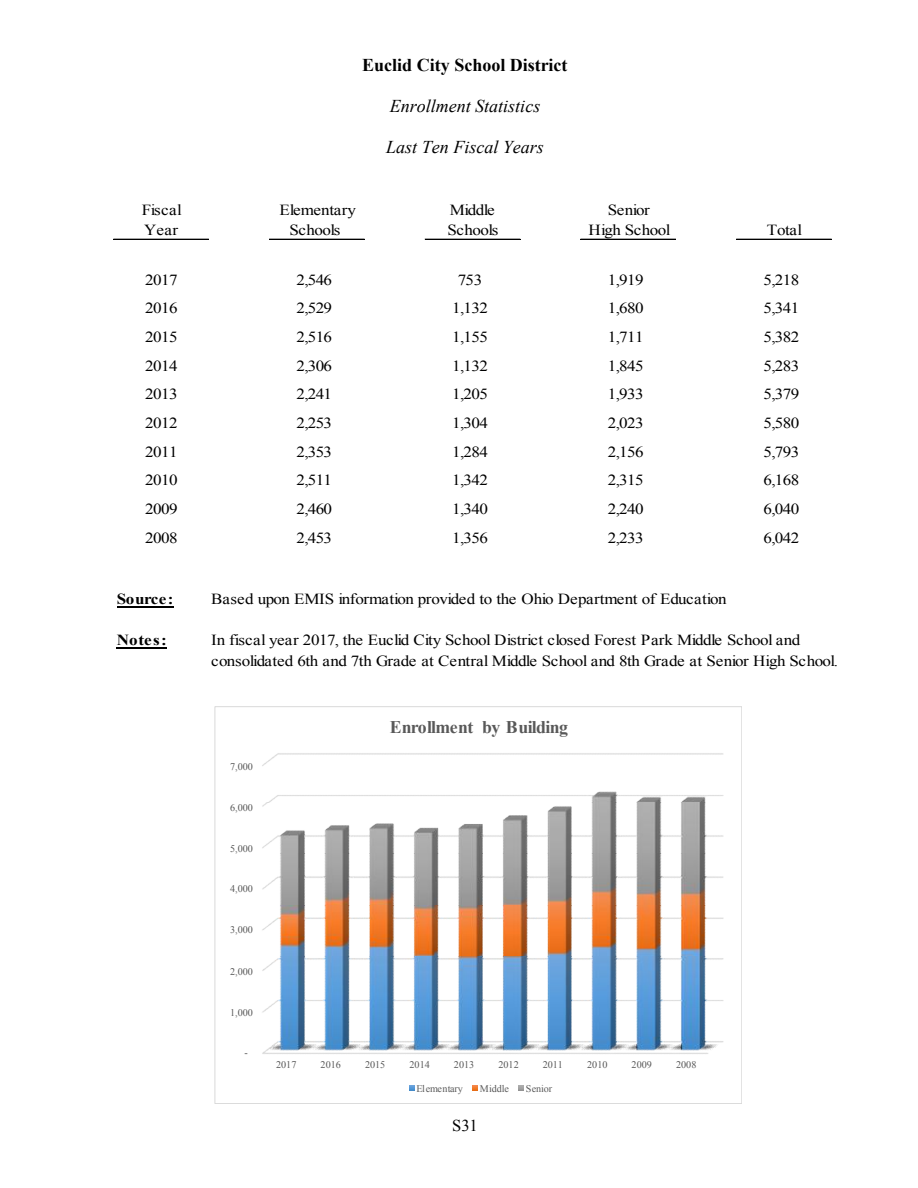
<style>
.page{position:relative;width:918px;height:1188px;background:#fff}
.page>*{position:absolute;margin:0;border:0;box-sizing:border-box;transform-origin:0 0}
.t1{font:18px "Times New Roman";color:#000}
.t2{font:17.7px "Times New Roman";letter-spacing:-.03em;color:#595959}
.t3{font:16.5px "Times New Roman";color:#000}
.t4{font:15.3px/20.4px "Times New Roman";letter-spacing:-.035em;color:#000;scale:1.11 1}
.t5{font:15.3px "Times New Roman";color:#000;scale:1.11 1}
.t6{font:10.2px "Times New Roman";color:#595959}
.t7{font:10.2px "Times New Roman";letter-spacing:-.02em;color:#595959}
</style>
<div class="page">
<hr style="left:117px;top:606px;width:57px;height:1px;background:#000">
<hr style="left:117px;top:647px;width:50px;height:1px;background:#000">
<hr style="left:113px;top:239px;width:96px;height:1px;background:#000">
<hr style="left:269px;top:239px;width:96px;height:1px;background:#000">
<hr style="left:425px;top:239px;width:95px;height:1px;background:#000">
<hr style="left:580px;top:239px;width:96px;height:1px;background:#000">
<hr style="left:736px;top:239px;width:96px;height:1px;background:#000">
<img style="left:262px;top:753px;width:462px;height:301px">
<svg style="left:409px;top:1085px;width:5px;height:5px"></svg>
<svg style="left:472px;top:1085px;width:5px;height:5px"></svg>
<svg style="left:518px;top:1085px;width:5px;height:5px"></svg>
<p class="t1" style="left:362px;top:58px;width:207px">Euclid City School District</p>
<p class="t1" style="left:390px;top:99px;width:152px">Enrollment Statistics</p>
<p class="t1" style="left:386px;top:141px;width:159px">Last Ten Fiscal Years</p>
<p class="t4" style="left:142px;top:201px;width:38px">Fiscal</p>
<p class="t5" style="left:279px;top:204px;width:71px">Elementary</p>
<p class="t4" style="left:450px;top:201px;width:42px">Middle</p>
<p class="t4" style="left:608px;top:201px;width:39px">Senior</p>
<p class="t4" style="left:144px;top:222px;width:32px">Year</p>
<p class="t4" style="left:290px;top:222px;width:47px">Schools</p>
<p class="t4" style="left:447px;top:222px;width:48px">Schools</p>
<p class="t4" style="left:588px;top:222px;width:75px">High School</p>
<p class="t4" style="left:767px;top:222px;width:33px">Total</p>
<p class="t4" style="left:145px;top:271px;width:31px">2017</p>
<p class="t4" style="left:296px;top:271px;width:34px">2,546</p>
<p class="t4" style="left:458px;top:271px;width:24px">753</p>
<p class="t4" style="left:608px;top:271px;width:34px">1,919</p>
<p class="t4" style="left:764px;top:271px;width:34px">5,218</p>
<p class="t4" style="left:145px;top:299px;width:31px">2016</p>
<p class="t4" style="left:296px;top:299px;width:34px">2,529</p>
<p class="t4" style="left:452px;top:299px;width:34px">1,132</p>
<p class="t4" style="left:608px;top:299px;width:34px">1,680</p>
<p class="t4" style="left:764px;top:299px;width:34px">5,341</p>
<p class="t4" style="left:145px;top:328px;width:31px">2015</p>
<p class="t4" style="left:296px;top:328px;width:34px">2,516</p>
<p class="t4" style="left:452px;top:328px;width:34px">1,155</p>
<p class="t4" style="left:608px;top:328px;width:34px">1,711</p>
<p class="t4" style="left:764px;top:328px;width:34px">5,382</p>
<p class="t4" style="left:145px;top:357px;width:31px">2014</p>
<p class="t4" style="left:296px;top:357px;width:34px">2,306</p>
<p class="t4" style="left:452px;top:357px;width:34px">1,132</p>
<p class="t4" style="left:608px;top:357px;width:34px">1,845</p>
<p class="t4" style="left:764px;top:357px;width:34px">5,283</p>
<p class="t4" style="left:145px;top:386px;width:31px">2013</p>
<p class="t4" style="left:296px;top:386px;width:34px">2,241</p>
<p class="t4" style="left:452px;top:386px;width:34px">1,205</p>
<p class="t4" style="left:608px;top:386px;width:34px">1,933</p>
<p class="t4" style="left:764px;top:386px;width:34px">5,379</p>
<p class="t4" style="left:145px;top:414px;width:31px">2012</p>
<p class="t4" style="left:296px;top:414px;width:34px">2,253</p>
<p class="t4" style="left:452px;top:414px;width:34px">1,304</p>
<p class="t4" style="left:608px;top:414px;width:34px">2,023</p>
<p class="t4" style="left:764px;top:414px;width:34px">5,580</p>
<p class="t4" style="left:145px;top:443px;width:31px">2011</p>
<p class="t4" style="left:296px;top:443px;width:34px">2,353</p>
<p class="t4" style="left:452px;top:443px;width:34px">1,284</p>
<p class="t4" style="left:608px;top:443px;width:34px">2,156</p>
<p class="t4" style="left:764px;top:443px;width:34px">5,793</p>
<p class="t4" style="left:145px;top:472px;width:31px">2010</p>
<p class="t4" style="left:296px;top:472px;width:34px">2,511</p>
<p class="t4" style="left:452px;top:472px;width:34px">1,342</p>
<p class="t4" style="left:608px;top:472px;width:34px">2,315</p>
<p class="t4" style="left:764px;top:472px;width:34px">6,168</p>
<p class="t4" style="left:145px;top:500px;width:31px">2009</p>
<p class="t4" style="left:296px;top:500px;width:34px">2,460</p>
<p class="t4" style="left:452px;top:500px;width:34px">1,340</p>
<p class="t4" style="left:608px;top:500px;width:34px">2,240</p>
<p class="t4" style="left:764px;top:500px;width:34px">6,040</p>
<p class="t4" style="left:145px;top:529px;width:31px">2008</p>
<p class="t4" style="left:296px;top:529px;width:34px">2,453</p>
<p class="t4" style="left:452px;top:529px;width:34px">1,356</p>
<p class="t4" style="left:608px;top:529px;width:34px">2,233</p>
<p class="t4" style="left:764px;top:529px;width:34px">6,042</p>
<p class="t4" style="left:117px;top:590px;width:53px">Source:</p>
<p class="t4" style="left:211px;top:591px;width:466px">Based upon EMIS information provided to the Ohio Department of Education</p>
<p class="t4" style="left:117px;top:631px;width:47px">Notes:</p>
<p class="t4" style="left:211px;top:632px;width:566px">In fiscal year 2017, the Euclid City School District closed Forest Park Middle School and consolidated 6th and 7th Grade at Central Middle School and 8th Grade at Senior High School.</p>
<p class="t6" style="left:230px;top:762px;width:24px">7,000</p>
<p class="t6" style="left:230px;top:803px;width:24px">6,000</p>
<p class="t6" style="left:230px;top:845px;width:24px">5,000</p>
<p class="t6" style="left:230px;top:885px;width:24px">4,000</p>
<p class="t6" style="left:230px;top:926px;width:24px">3,000</p>
<p class="t6" style="left:230px;top:967px;width:24px">2,000</p>
<p class="t6" style="left:230px;top:1008px;width:24px">1,000</p>
<p class="t6" style="left:244px;top:1049px;width:5px">-</p>
<p class="t2" style="left:390px;top:721px;width:180px">Enrollment by Building</p>
<p class="t6" style="left:276px;top:1061px;width:22px">2017</p>
<p class="t6" style="left:321px;top:1061px;width:22px">2016</p>
<p class="t6" style="left:365px;top:1061px;width:22px">2015</p>
<p class="t6" style="left:410px;top:1061px;width:22px">2014</p>
<p class="t6" style="left:454px;top:1061px;width:22px">2013</p>
<p class="t6" style="left:498px;top:1061px;width:22px">2012</p>
<p class="t6" style="left:543px;top:1061px;width:22px">2011</p>
<p class="t6" style="left:587px;top:1061px;width:22px">2010</p>
<p class="t6" style="left:632px;top:1061px;width:22px">2009</p>
<p class="t6" style="left:676px;top:1061px;width:22px">2008</p>
<p class="t7" style="left:416px;top:1085px;width:48px">Elementary</p>
<p class="t6" style="left:480px;top:1085px;width:31px">Middle</p>
<p class="t6" style="left:526px;top:1085px;width:28px">Senior</p>
<p class="t3" style="left:452px;top:1120px;width:27px">S31</p>
</div>
